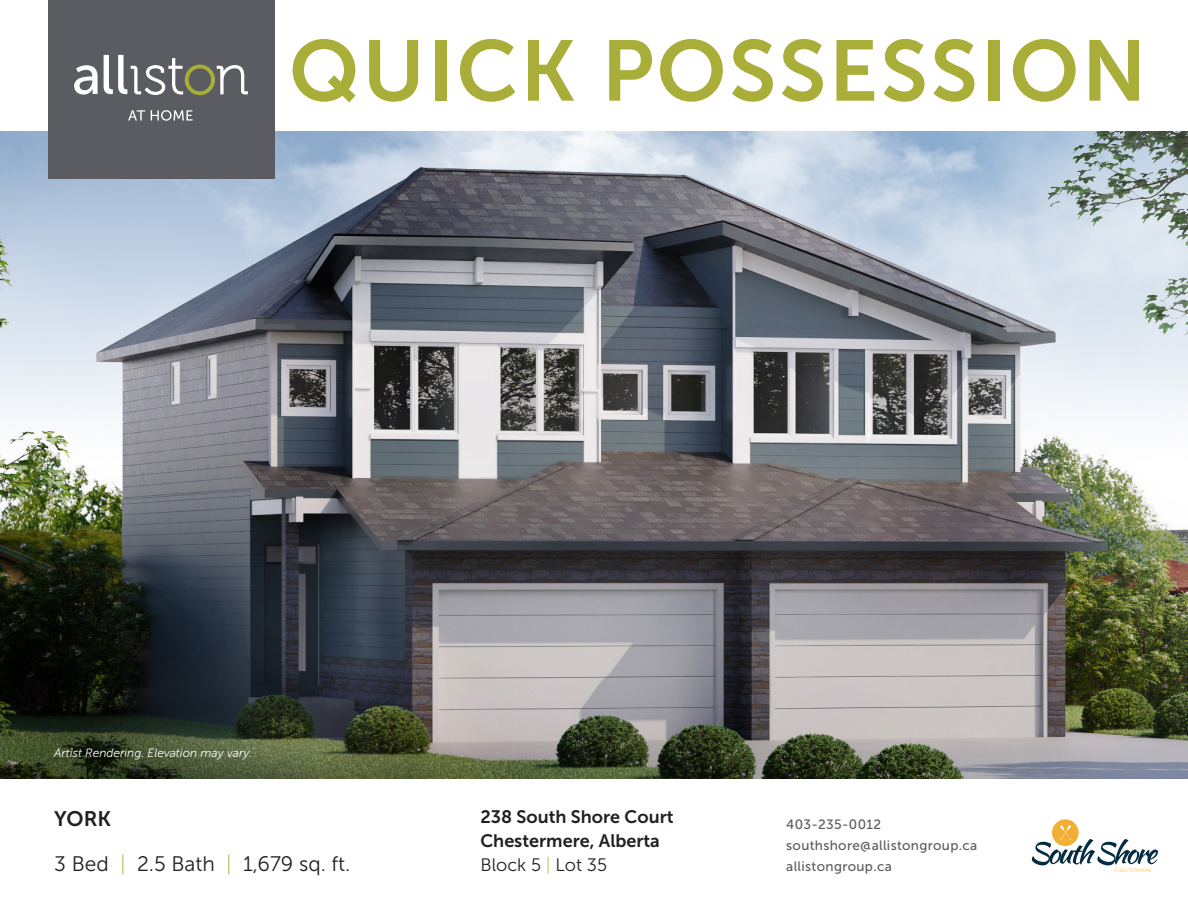
<style>
.page{position:relative;width:1188px;height:918px;background:#fff}
.page>*{position:absolute;margin:0;border:0;box-sizing:border-box;transform-origin:0 0}
.t1{font:85.5px "Museo Sans 700";letter-spacing:.03em;color:#a8ae37}
.Quick_Possesion_-_Hudson{font:21px "Museo Sans 300";color:#231f20}
.Quick_Possesion_-_Hudson-2{font:21px "Museo Sans 700";color:#231f20}
.Quick_Possesion_-_Hudson-3{font:18px "Museo Sans 700";color:#231f20}
.Quick_Possesion_-_Hudson-4{font:18px "Museo Sans 300";color:#231f20}
.t2{font:13.5px "Museo Sans 500";letter-spacing:.025em;color:#5b5c61}
.t3{font:italic 12px "Museo Sans 300";color:#fff}
.s1{font-family:"Museo Sans 100";color:#a7ad37}
</style>
<div class="page">
<img style="left:0;top:131px;width:1188px;height:648px">
<div style="left:48px;top:0;width:226px;height:178px;background:#5b5c61"></div>
<svg style="left:74px;top:65px;width:24px;height:30px"></svg>
<svg style="left:104px;top:55px;width:144px;height:40px"></svg>
<svg style="left:128px;top:110px;width:65px;height:11px"></svg>
<svg style="left:1032px;top:819px;width:126px;height:53px"></svg>
<p class="t1" style="left:289px;top:24px;width:859px">QUICK POSSESSION</p>
<p class="t3" style="left:54px;top:747px;width:199px">Artist Rendering. Elevation may vary.</p>
<p class="Quick_Possesion_-_Hudson-2" style="left:54px;top:807px;width:58px">YORK</p>
<p class="Quick_Possesion_-_Hudson" style="left:54px;top:852px;width:298px">3 Bed <span class="s1">|</span> 2.5 Bath <span class="s1">|</span> 1,679 sq. ft.</p>
<p class="Quick_Possesion_-_Hudson-3" style="left:480px;top:807px;width:195px">238 South Shore Court</p>
<p class="Quick_Possesion_-_Hudson-3" style="left:480px;top:831px;width:181px">Chestermere, Alberta</p>
<p class="Quick_Possesion_-_Hudson-4" style="left:480px;top:855px;width:128px">Block 5 <span class="s1">|</span> Lot 35</p>
<p class="t2" style="left:786px;top:817px;width:96px">403-235-0012</p>
<p class="t2" style="left:786px;top:838px;width:193px">southshore@allistongroup.ca</p>
<p class="t2" style="left:786px;top:859px;width:107px">allistongroup.ca</p>
</div>
